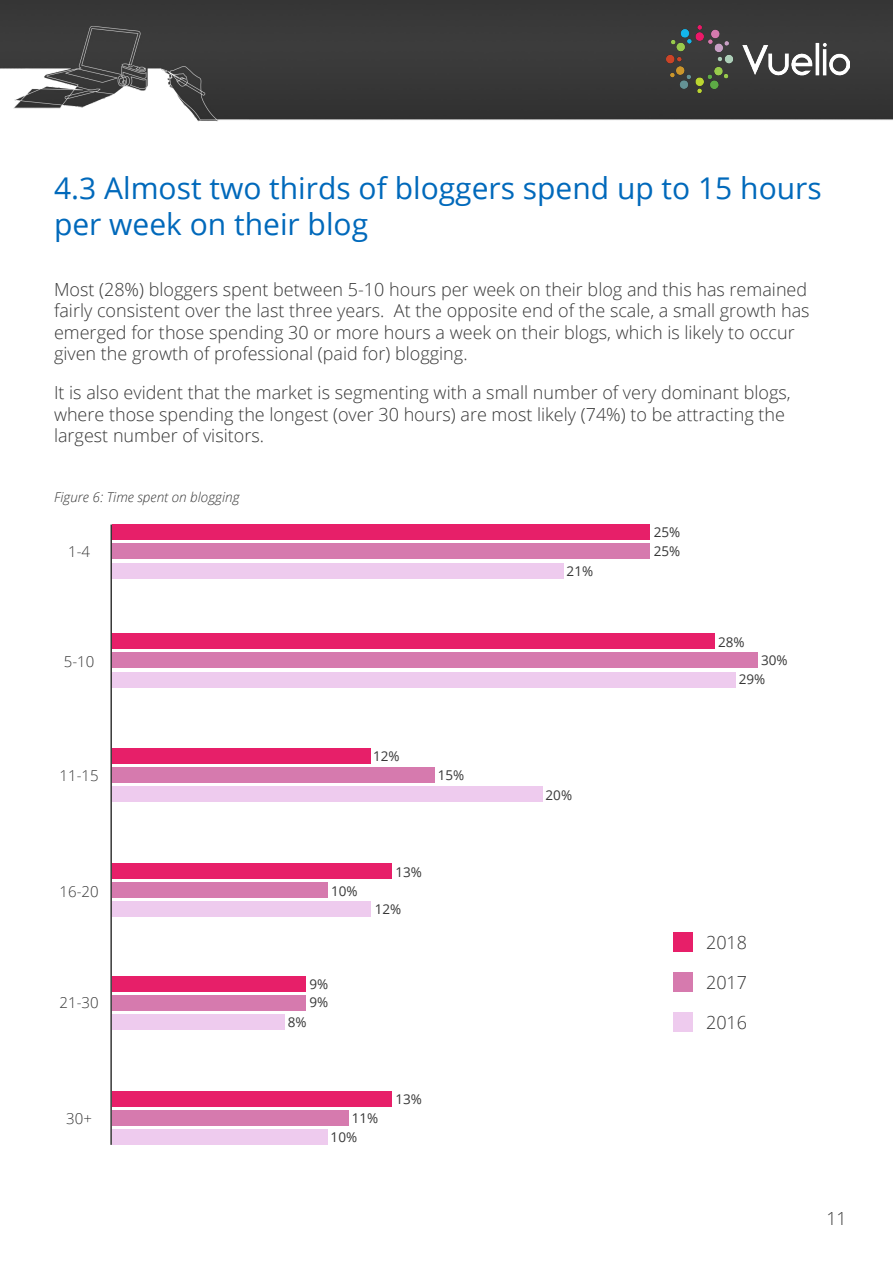
<style>
.page{position:relative;width:893px;height:1263px;background:#fff}
.page>*{position:absolute;margin:0;border:0;box-sizing:border-box;transform-origin:0 0}
.Sub_head{font:30px/36px "Open Sans";color:#0069bb}
.Copy{font:300 18px/21.6px "Open Sans";color:#373737}
.Paragraph_Style_1{font:300 15px "Open Sans";color:#373737}
.Copy-2{font:13.5px "Open Sans";color:#373737}
.Copy-3{font:italic 300 13.5px "Open Sans";color:#373737}
</style>
<div class="page">
<img style="left:0;top:0;width:893px;height:122px">
<img style="left:666px;top:26px;width:183px;height:67px">
<div style="left:112px;top:563px;width:452px;height:15px;background:#eecbee"></div>
<div style="left:112px;top:672px;width:624px;height:15px;background:#eecbee"></div>
<div style="left:112px;top:787px;width:430px;height:15px;background:#eecbee"></div>
<div style="left:112px;top:901px;width:258px;height:16px;background:#eecbee"></div>
<div style="left:112px;top:1014px;width:172px;height:16px;background:#eecbee"></div>
<div style="left:112px;top:1129px;width:215px;height:16px;background:#eecbee"></div>
<div style="left:112px;top:544px;width:538px;height:15px;background:#d67aae"></div>
<div style="left:112px;top:653px;width:645px;height:15px;background:#d67aae"></div>
<div style="left:112px;top:767px;width:323px;height:16px;background:#d67aae"></div>
<div style="left:112px;top:882px;width:215px;height:16px;background:#d67aae"></div>
<div style="left:112px;top:995px;width:194px;height:16px;background:#d67aae"></div>
<div style="left:112px;top:1110px;width:237px;height:16px;background:#d67aae"></div>
<div style="left:112px;top:524px;width:538px;height:16px;background:#e71f69"></div>
<div style="left:112px;top:633px;width:602px;height:16px;background:#e71f69"></div>
<div style="left:112px;top:748px;width:258px;height:16px;background:#e71f69"></div>
<div style="left:112px;top:863px;width:280px;height:16px;background:#e71f69"></div>
<div style="left:112px;top:976px;width:194px;height:16px;background:#e71f69"></div>
<div style="left:112px;top:1091px;width:280px;height:15px;background:#e71f69"></div>
<hr style="left:110px;top:524px;width:2px;height:621px;background:#373737">
<div style="left:673px;top:932px;width:20px;height:20px;background:#e71f69"></div>
<div style="left:673px;top:972px;width:20px;height:20px;background:#d67aae"></div>
<div style="left:673px;top:1012px;width:20px;height:20px;background:#eecbee"></div>
<p class="Sub_head" style="left:54px;top:170px;width:769px">4.3 Almost two thirds of bloggers spend up to 15 hours per week on their blog</p>
<p class="Copy" style="left:54px;top:278px;width:757px">Most (28%) bloggers spent between 5-10 hours per week on their blog and this has remained fairly consistent over the last three years. At the opposite end of the scale, a small growth has emerged for those spending 30 or more hours a week on their blogs, which is likely to occur given the growth of professional (paid for) blogging.</p>
<p class="Copy" style="left:54px;top:381px;width:738px">It is also evident that the market is segmenting with a small number of very dominant blogs, where those spending the longest (over 30 hours) are most likely (74%) to be attracting the largest number of visitors.</p>
<p class="Copy-3" style="left:54px;top:487px;width:187px">Figure 6: Time spent on blogging</p>
<p class="Paragraph_Style_1" style="left:68px;top:541px;width:23px">1-4</p>
<p class="Paragraph_Style_1" style="left:64px;top:651px;width:32px">5-10</p>
<p class="Paragraph_Style_1" style="left:60px;top:765px;width:41px">11-15</p>
<p class="Paragraph_Style_1" style="left:60px;top:881px;width:41px">16-20</p>
<p class="Paragraph_Style_1" style="left:60px;top:992px;width:41px">21-30</p>
<p class="Paragraph_Style_1" style="left:66px;top:1108px;width:27px">30+</p>
<p class="Copy-2" style="left:373px;top:747px;width:28px">12%</p>
<p class="Copy-2" style="left:438px;top:766px;width:28px">15%</p>
<p class="Copy-2" style="left:331px;top:882px;width:28px">10%</p>
<p class="Copy-2" style="left:395px;top:862px;width:28px">13%</p>
<p class="Copy-2" style="left:375px;top:899px;width:28px">12%</p>
<p class="Copy-2" style="left:309px;top:975px;width:20px">9%</p>
<p class="Copy-2" style="left:309px;top:993px;width:20px">9%</p>
<p class="Copy-2" style="left:288px;top:1013px;width:20px">8%</p>
<p class="Copy-2" style="left:395px;top:1089px;width:28px">13%</p>
<p class="Copy-2" style="left:352px;top:1109px;width:28px">11%</p>
<p class="Copy-2" style="left:331px;top:1128px;width:28px">10%</p>
<p class="Copy-2" style="left:567px;top:562px;width:28px">21%</p>
<p class="Copy-2" style="left:546px;top:786px;width:28px">20%</p>
<p class="Copy-2" style="left:654px;top:523px;width:28px">25%</p>
<p class="Copy-2" style="left:654px;top:542px;width:28px">25%</p>
<p class="Copy-2" style="left:718px;top:632px;width:28px">28%</p>
<p class="Copy-2" style="left:761px;top:651px;width:28px">30%</p>
<p class="Copy-2" style="left:739px;top:670px;width:28px">29%</p>
<p class="Copy" style="left:706px;top:931px;width:43px">2018</p>
<p class="Copy" style="left:706px;top:971px;width:43px">2017</p>
<p class="Copy" style="left:706px;top:1011px;width:43px">2016</p>
<p class="Copy" style="left:826px;top:1207px;width:22px">11</p>
</div>
